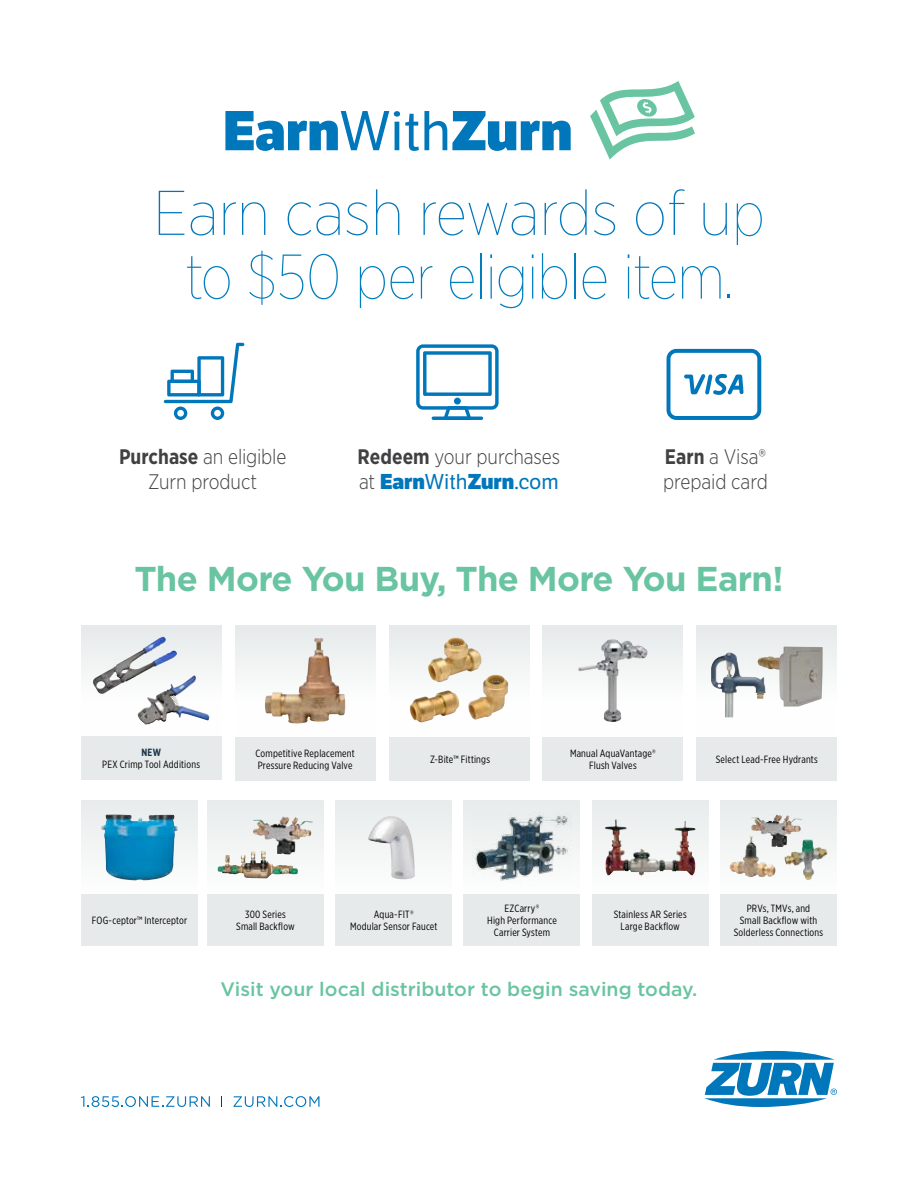
<style>
.page{position:relative;width:918px;height:1188px;background:#fff}
.page>*{position:absolute;margin:0;border:0;box-sizing:border-box;transform-origin:0 0}
.t1{font:100 63px/63.8px "Gotham Narrow";letter-spacing:-.015em;color:#007ec0;text-align:center;scale:.94 1}
.t2{font:54.45px "LFT Etica XB";color:#0076bb}
.t3{font:700 34.5px "Gotham";letter-spacing:-.02em;color:#69c4a1}
.t4{font:300 21px/25.5px "Gotham Narrow";letter-spacing:-.005em;color:#414042;text-align:center;scale:.94 1}
.t5{font:20.85px "LFT Etica XB";color:#0076bb}
.t6{font:500 19.5px "Gotham";color:#69c4a1}
.t7{font:10.5px/12px "Gotham X Narrow";letter-spacing:.02em;color:#000;text-align:center}
.t8{font:700 10.5px "Gotham X Narrow";color:#1e384b}
.s1{font-family:"LFT Etica"}
.s2{color:#0076bb}
.s3{font-weight:700}
.s4{font-family:"Gotham Narrow";font-weight:300;font-size:21px;color:#414042}
</style>
<div class="page">
<svg style="left:590px;top:81px;width:105px;height:79px"></svg>
<svg style="left:164px;top:343px;width:80px;height:77px"></svg>
<svg style="left:416px;top:344px;width:83px;height:76px"></svg>
<svg style="left:667px;top:349px;width:94px;height:71px"></svg>
<hr style="left:730px;top:386px;width:13px;height:4px;background:#0076bb;border-radius:2px">
<svg style="left:704px;top:1051px;width:133px;height:56px"></svg>
<svg style="left:81px;top:1096px;width:129px;height:11px"></svg>
<svg style="left:233px;top:1096px;width:87px;height:11px"></svg>
<div style="left:389px;top:737px;width:140px;height:44px;background:#e6eaea"></div>
<div style="left:389px;top:625px;width:140px;height:112px;background:linear-gradient(to bottom,#e8ebeb,#fff)"></div>
<img style="left:427px;top:637px;width:55px;height:45px">
<img style="left:468px;top:675px;width:40px;height:45px">
<img style="left:409px;top:690px;width:50px;height:33px">
<div style="left:543px;top:737px;width:140px;height:44px;background:#e6eaea"></div>
<div style="left:543px;top:625px;width:140px;height:112px;background:linear-gradient(to right,#f5f6f6,#f5f6f6)"></div>
<div style="left:697px;top:737px;width:140px;height:44px;background:#e6eaea"></div>
<div style="left:697px;top:625px;width:140px;height:112px;background:linear-gradient(to bottom,#e8ebeb,#fff)"></div>
<img style="left:757px;top:647px;width:66px;height:60px">
<img style="left:711px;top:652px;width:55px;height:65px">
<div style="left:81px;top:737px;width:140px;height:43px;background:#e6eaea"></div>
<div style="left:81px;top:625px;width:140px;height:112px;background:linear-gradient(to bottom,#e8ecec,#fdfdff)"></div>
<img style="left:93px;top:637px;width:84px;height:57px">
<img style="left:138px;top:676px;width:55px;height:49px">
<div style="left:235px;top:737px;width:140px;height:44px;background:#e6eaea"></div>
<svg style="left:235px;top:625px;width:140px;height:91px;fill:#f0f2f2"></svg>
<img style="left:265px;top:638px;width:65px;height:86px">
<div style="left:207px;top:894px;width:117px;height:51px;background:#e6eaea"></div>
<img style="left:207px;top:801px;width:117px;height:78px">
<svg style="left:251px;top:851px;width:12px;height:12px"></svg>
<img style="left:253px;top:817px;width:59px;height:38px">
<div style="left:335px;top:894px;width:117px;height:51px;background:#e6eaea"></div>
<div style="left:335px;top:801px;width:117px;height:93px;background:#f3f5f5"></div>
<img style="left:368px;top:816px;width:47px;height:63px">
<div style="left:464px;top:894px;width:116px;height:51px;background:#e6eaea"></div>
<div style="left:464px;top:801px;width:116px;height:93px;background:#f4f6f6"></div>
<img style="left:475px;top:812px;width:96px;height:69px">
<div style="left:592px;top:894px;width:117px;height:51px;background:#e6eaea"></div>
<svg style="left:592px;top:801px;width:117px;height:75px;fill:#ecefef"></svg>
<img style="left:605px;top:819px;width:34px;height:56px">
<div style="left:720px;top:894px;width:117px;height:51px;background:#e6eaea"></div>
<div style="left:720px;top:801px;width:117px;height:93px;background:linear-gradient(to right,#f3f5f5,#f2f4f4)"></div>
<img style="left:785px;top:839px;width:42px;height:41px">
<img style="left:751px;top:815px;width:52px;height:32px">
<img style="left:729px;top:836px;width:46px;height:41px">
<div style="left:81px;top:894px;width:117px;height:51px;background:#e6eaea"></div>
<div style="left:81px;top:801px;width:117px;height:93px;background:#f3f5f5"></div>
<img style="left:578px;top:639px;width:70px;height:83px">
<img style="left:101px;top:814px;width:77px;height:66px">
<h2 class="t2" style="left:223px;top:97px;width:351px">Earn<span class="s1">With</span>Zurn</h2>
<h1 class="t1" style="left:153px;top:179px;width:652px"><span class="s2">Earn cash rewards of u</span>p to $50 per eligible item<span class="s2">.</span></h1>
<h3 class="t4" style="left:119px;top:443px;width:180px"><span class="s3">Purchase</span> an eligible<br>Zurn product</h3>
<h3 class="t4" style="left:358px;top:443px;width:217px"><span class="s3">Redeem</span> your purchases</h3>
<h3 class="t5" style="left:359px;top:469px;width:201px"><span class="s4">at</span> Earn<span class="s1">With</span>Zurn<span class="s1">.com</span></h3>
<h3 class="t4" style="left:663px;top:443px;width:113px;text-align:left"><span class="s3">Earn</span> a Visa® prepaid card</h3>
<h3 class="t3" style="left:134px;top:556px;width:651px">The More You Buy, The More You Earn!</h3>
<p class="t8" style="left:141px;top:746px;width:21px">NEW</p>
<p class="t7" style="left:102px;top:759px;width:99px">PEX Crimp Tool Additions</p>
<p class="t7" style="left:255px;top:747px;width:101px;text-align:left">Competitive Replacement<br>Pressure Reducing Valve</p>
<p class="t7" style="left:430px;top:753px;width:61px">Z-Bite™ Fittings</p>
<p class="t7" style="left:570px;top:747px;width:87px">Manual AquaVantage®<br>Flush Valves</p>
<p class="t7" style="left:716px;top:753px;width:104px">Select Lead-Free Hydrants</p>
<p class="t7" style="left:92px;top:914px;width:97px">FOG-ceptor™ Interceptor</p>
<p class="t7" style="left:236px;top:908px;width:60px">300 Series<br>Small Backflow</p>
<p class="t7" style="left:350px;top:908px;width:89px">Aqua-FIT®<br>Modular Sensor Faucet</p>
<p class="t7" style="left:487px;top:902px;width:71px">EZCarry®<br>High Performance<br>Carrier System</p>
<p class="t7" style="left:614px;top:908px;width:74px">Stainless AR Series<br>Large Backflow</p>
<p class="t7" style="left:734px;top:902px;width:91px">PRVs, TMVs, and<br>Small Backflow with<br>Solderless Connections</p>
<h3 class="t6" style="left:221px;top:976px;width:478px">Visit your local distributor to begin saving today.</h3>
</div>
